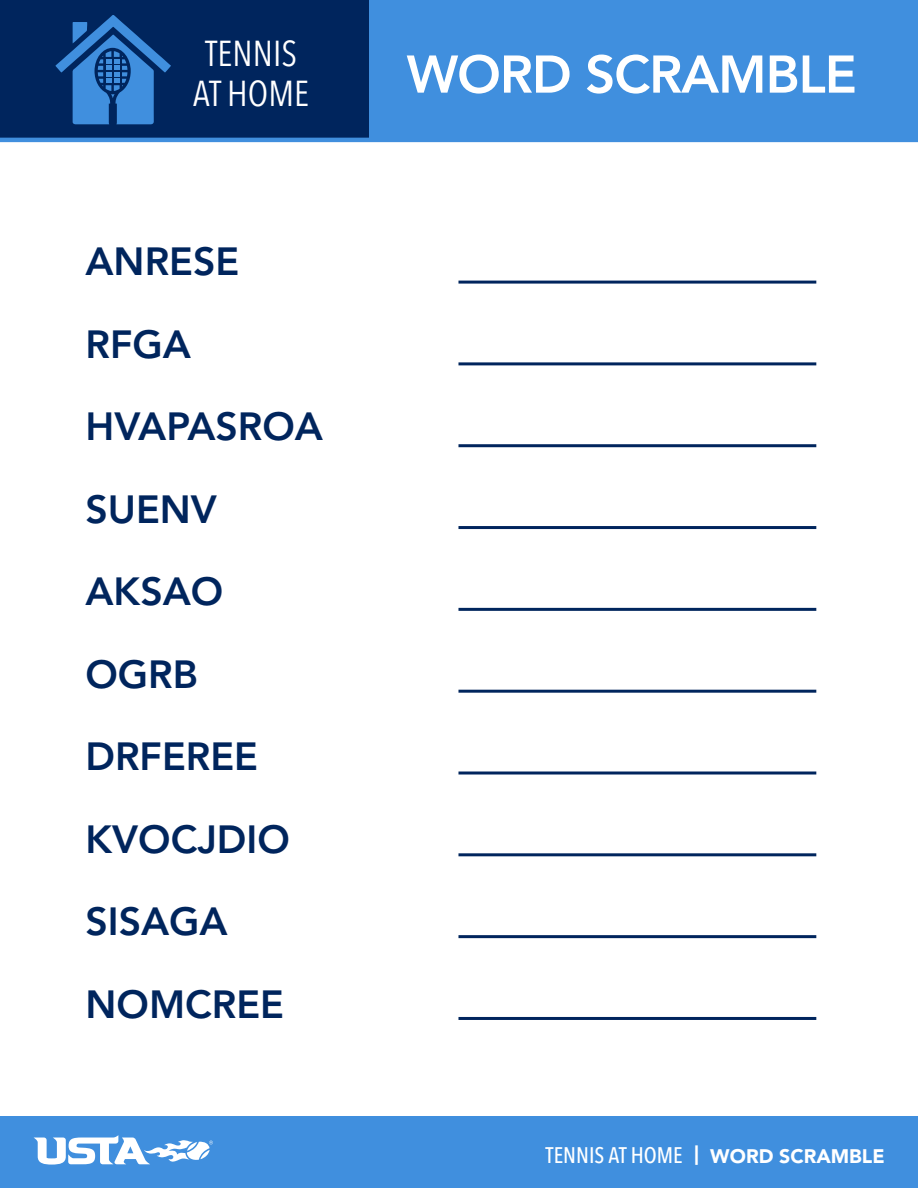
<style>
.page{position:relative;width:918px;height:1188px;background:#fff}
.page>*{position:absolute;margin:0;border:0;box-sizing:border-box;transform-origin:0 0}
.t1{font:800 52.5px "Avenir LT Std";letter-spacing:-.02em;color:#fff}
.t2{font:800 39px "Avenir LT Std";color:#00255d}
.t3{font:36px "Avenir Next Condensed";color:#fff}
.t4{font:900 19.5px "Avenir LT Std";color:#fff}
.s1{font-family:"Avenir Next Condensed";font-weight:500;font-size:22.5px}
</style>
<div class="page">
<div style="left:0;top:0;width:369px;height:139px;background:#00255d"></div>
<div style="left:369px;top:0;width:549px;height:141px;background:#408fde"></div>
<hr style="left:0;top:138px;width:918px;height:4px;background:#408fde">
<svg style="left:55px;top:15px;width:116px;height:109px"></svg>
<div style="left:0;top:1116px;width:918px;height:72px;background:#408fde"></div>
<svg style="left:34px;top:1135px;width:179px;height:30px"></svg>
<hr style="left:458px;top:281px;width:358px;height:3px;background:#00255d">
<hr style="left:458px;top:690px;width:358px;height:3px;background:#00255d">
<hr style="left:458px;top:362px;width:358px;height:3px;background:#00255d">
<hr style="left:458px;top:772px;width:358px;height:3px;background:#00255d">
<hr style="left:458px;top:444px;width:358px;height:3px;background:#00255d">
<hr style="left:458px;top:853px;width:358px;height:3px;background:#00255d">
<hr style="left:458px;top:526px;width:358px;height:3px;background:#00255d">
<hr style="left:458px;top:935px;width:358px;height:3px;background:#00255d">
<hr style="left:458px;top:608px;width:358px;height:3px;background:#00255d">
<hr style="left:458px;top:1017px;width:358px;height:3px;background:#00255d">
<p class="t3" style="left:205px;top:23px;width:93px">TENNIS</p>
<p class="t3" style="left:193px;top:63px;width:118px">AT HOME</p>
<p class="t2" style="left:85px;top:239px;width:155px">ANRESE</p>
<p class="t2" style="left:85px;top:321px;width:107px">RFGA</p>
<p class="t2" style="left:85px;top:404px;width:239px">HVAPASROA</p>
<p class="t2" style="left:85px;top:486px;width:133px">SUENV</p>
<p class="t2" style="left:85px;top:569px;width:139px">AKSAO</p>
<p class="t2" style="left:85px;top:651px;width:114px">OGRB</p>
<p class="t2" style="left:85px;top:734px;width:174px">DRFEREE</p>
<p class="t2" style="left:85px;top:816px;width:206px">KVOCJDIO</p>
<p class="t2" style="left:85px;top:899px;width:144px">SISAGA</p>
<p class="t2" style="left:85px;top:981px;width:200px">NOMCREE</p>
<p class="t1" style="left:407px;top:43px;width:452px">WORD SCRAMBLE</p>
<p class="t4" style="left:546px;top:1144px;width:341px"><span class="s1">TENNIS AT HOME</span> | WORD SCRAMBLE</p>
</div>
